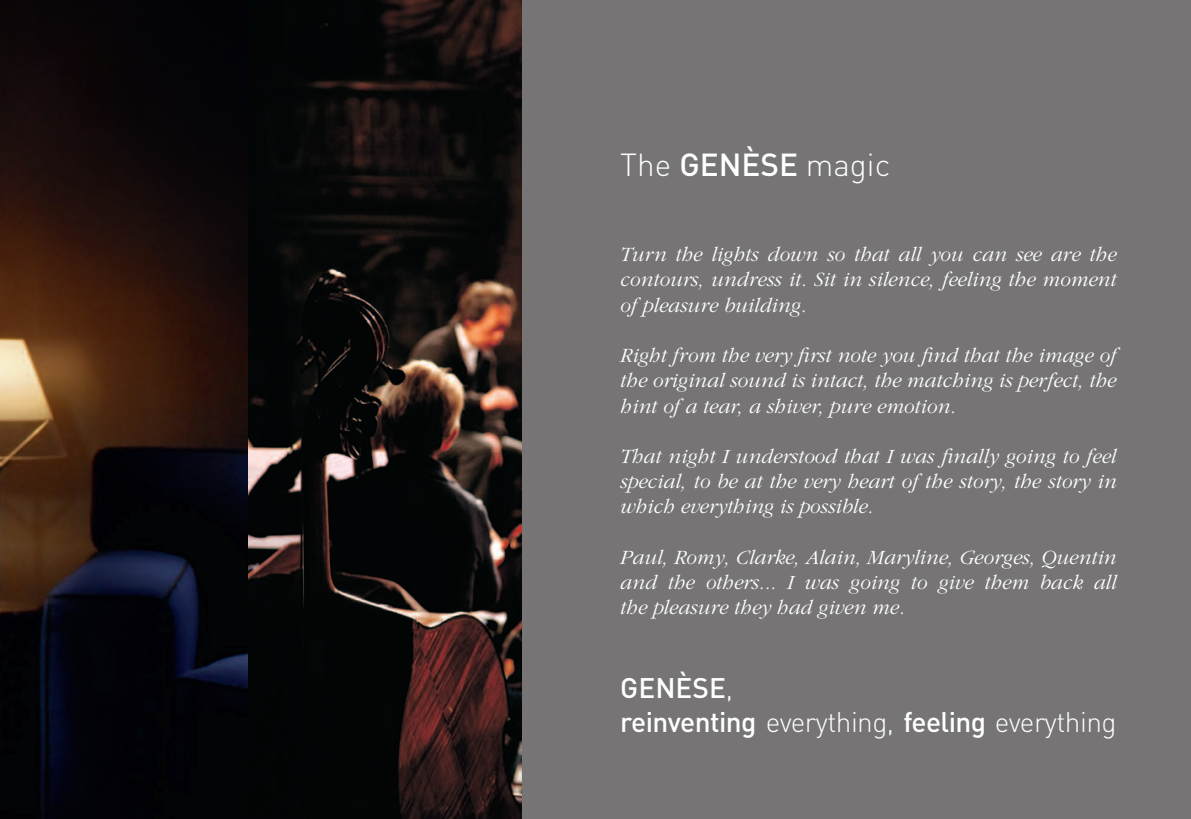
<style>
.page{position:relative;width:1191px;height:819px;background:#fff}
.page>*{position:absolute;margin:0;border:0;box-sizing:border-box;transform-origin:0 0}
.t1{font:300 31.5px "DIN";color:#fff}
.t2{font:500 28px/33.6px "DIN";color:#fff}
.t3{font:italic 300 21px/25.2px "Garamond";color:#fff;text-align:justify}
.s1{font-weight:500}
.s2{font-weight:300}
</style>
<div class="page">
<div style="left:521px;top:0;width:670px;height:819px;background:#767474"></div>
<img style="left:0;top:0;width:521px;height:819px">
<h1 class="t1" style="left:620px;top:145px;width:271px">The <span class="s1">GENÈSE</span> magic</h1>
<p class="t3" style="left:620px;top:242px;width:498px">Turn the lights down so that all you can see are the contours, undress it. Sit in silence, feeling the moment of pleasure building.</p>
<p class="t3" style="left:620px;top:343px;width:497px">Right from the very first note you find that the image of the original sound is intact, the matching is perfect, the hint of a tear, a shiver, pure emotion.</p>
<p class="t3" style="left:620px;top:444px;width:498px">That night I understood that I was finally going to feel special, to be at the very heart of the story, the story in which everything is possible.</p>
<p class="t3" style="left:620px;top:545px;width:498px">Paul, Romy, Clarke, Alain, Maryline, Georges, Quentin and the others... I was going to give them back all the pleasure they had given me.</p>
<h2 class="t2" style="left:620px;top:670px;width:498px">GENÈSE<span class="s2">,<br></span>reinventing <span class="s2">everything,</span> feeling <span class="s2">everything</span></h2>
</div>
